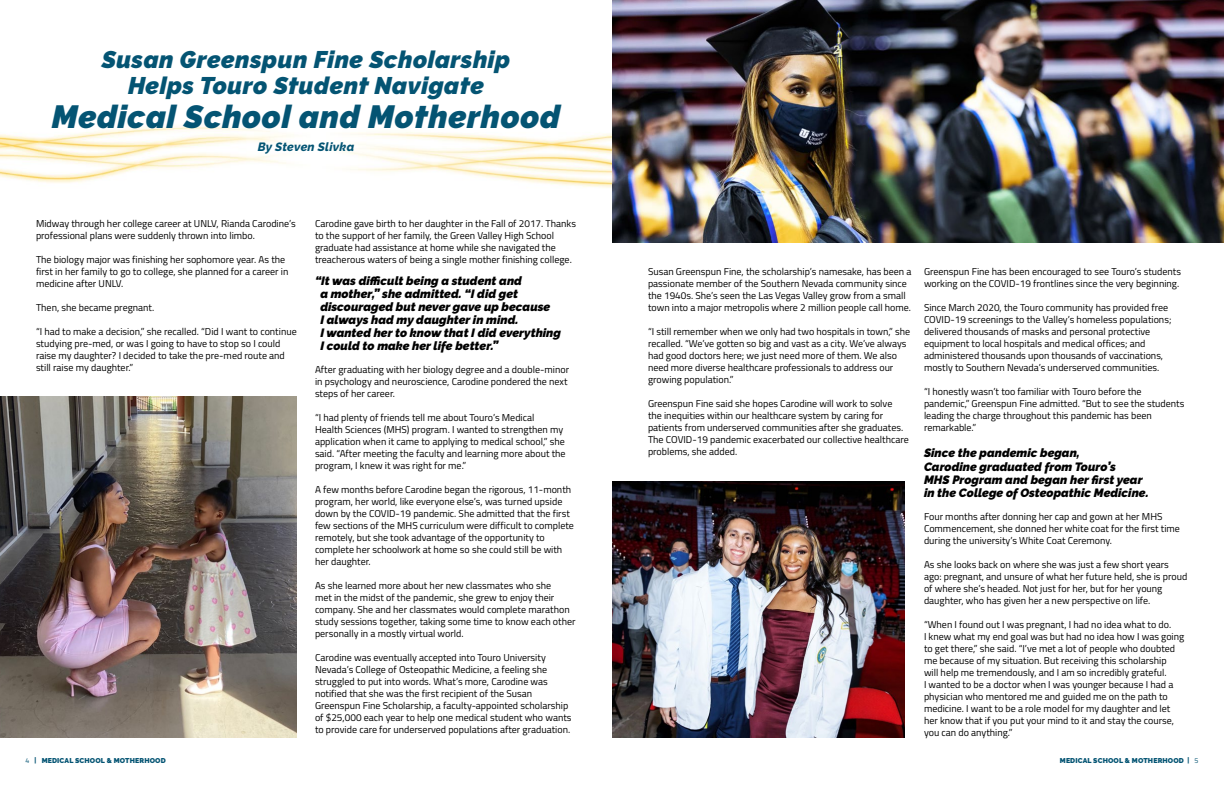
<style>
.page{position:relative;width:1224px;height:792px;background:#fff}
.page>*{position:absolute;margin:0;border:0;box-sizing:border-box;transform-origin:0 0}
.all_caps_raleway{font:italic 900 32px "Raleway";letter-spacing:.02em;color:#045473}
.all_caps_raleway-2{font:italic 900 24px/26px "Raleway";letter-spacing:.02em;color:#045473;text-align:center}
.Copy{font:italic 900 12px/13px "Raleway";color:#000}
.all_caps_raleway-3{font:italic 800 12px "Raleway";letter-spacing:.02em;color:#045473}
.Copy-2{font:10px/12px "Titillium Web";color:#000}
.Copy_Bold_Italic{font:900 7px "Raleway";letter-spacing:.02em;color:#045473}
.s1{font-family:"Titillium Web";font-weight:400}
.s2{font-family:"Titillium Web";font-weight:700}
</style>
<div class="page">
<img style="left:0;top:125px;width:612px;height:63px">
<img style="left:0;top:396px;width:297px;height:342px">
<img style="left:612px;top:0;width:612px;height:243px">
<img style="left:612px;top:481px;width:292px;height:257px">
<p class="all_caps_raleway-2" style="left:102px;top:46px;width:410px">Susan Greenspun Fine Scholarship<br>Helps Touro Student Navigate</p>
<p class="all_caps_raleway" style="left:52px;top:98px;width:511px">Medical School and Motherhood</p>
<p class="all_caps_raleway-3" style="left:258px;top:140px;width:98px">By Steven Slivka</p>
<p class="Copy-2" style="left:36px;top:217px;width:261px">Midway through her college career at UNLV, Rianda Carodine’s professional plans were suddenly thrown into limbo.</p>
<p class="Copy-2" style="left:36px;top:253px;width:254px">The biology major was finishing her sophomore year. As the first in her family to go to college, she planned for a career in medicine after UNLV.</p>
<p class="Copy-2" style="left:36px;top:301px;width:120px">Then, she became pregnant.</p>
<p class="Copy-2" style="left:36px;top:325px;width:262px">“I had to make a decision,” she recalled. “Did I want to continue studying pre-med, or was I going to have to stop so I could raise my daughter? I decided to take the pre-med route and still raise my daughter.”</p>
<p class="Copy-2" style="left:315px;top:217px;width:263px">Carodine gave birth to her daughter in the Fall of 2017. Thanks to the support of her family, the Green Valley High School graduate had assistance at home while she navigated the treacherous waters of being a single mother finishing college.</p>
<p class="Copy" style="left:320px;top:275px;width:242px;text-indent:-5px">“It was difficult being a student and<br>a mother,” she admitted. “I did get discouraged but never gave up because<br>I always had my daughter in mind.<br>I wanted her to know that I did everything I could to make her life better.”</p>
<p class="Copy-2" style="left:315px;top:363px;width:256px">After graduating with her biology degree and a double-minor in psychology and neuroscience, Carodine pondered the next steps of her career.</p>
<p class="Copy-2" style="left:315px;top:411px;width:252px">“I had plenty of friends tell me about Touro’s Medical<br>Health Sciences (MHS) program. I wanted to strengthen my application when it came to applying to medical school,” she said. “After meeting the faculty and learning more about the program, I knew it was right for me.”</p>
<p class="Copy-2" style="left:315px;top:483px;width:260px">A few months before Carodine began the rigorous, 11-month program, her world, like everyone else’s, was turned upside down by the COVID-19 pandemic. She admitted that the first few sections of the MHS curriculum were difficult to complete remotely, but she took advantage of the opportunity to complete her schoolwork at home so she could still be with her daughter.</p>
<p class="Copy-2" style="left:315px;top:579px;width:262px">As she learned more about her new classmates who she<br>met in the midst of the pandemic, she grew to enjoy their company. She and her classmates would complete marathon study sessions together, taking some time to know each other personally in a mostly virtual world.</p>
<p class="Copy-2" style="left:315px;top:651px;width:258px">Carodine was eventually accepted into Touro University Nevada’s College of Osteopathic Medicine, a feeling she struggled to put into words. What’s more, Carodine was notified that she was the first recipient of the Susan Greenspun Fine Scholarship, a faculty-appointed scholarship of $25,000 each year to help one medical student who wants to provide care for underserved populations after graduation.</p>
<p class="Copy-2" style="left:648px;top:266px;width:265px">Susan Greenspun Fine, the scholarship’s namesake, has been a passionate member of the Southern Nevada community since the 1940s. She’s seen the Las Vegas Valley grow from a small town into a major metropolis where 2 million people call home.</p>
<p class="Copy-2" style="left:648px;top:326px;width:264px">“I still remember when we only had two hospitals in town,” she recalled. “We’ve gotten so big and vast as a city. We’ve always had good doctors here; we just need more of them. We also need more diverse healthcare professionals to address our growing population.”</p>
<p class="Copy-2" style="left:648px;top:398px;width:262px">Greenspun Fine said she hopes Carodine will work to solve<br>the inequities within our healthcare system by caring for patients from underserved communities after she graduates.<br>The COVID-19 pandemic exacerbated our collective healthcare problems, she added.</p>
<p class="Copy-2" style="left:924px;top:266px;width:259px">Greenspun Fine has been encouraged to see Touro’s students working on the COVID-19 frontlines since the very beginning.</p>
<p class="Copy-2" style="left:924px;top:302px;width:249px">Since March 2020, the Touro community has provided free COVID-19 screenings to the Valley’s homeless populations; delivered thousands of masks and personal protective equipment to local hospitals and medical offices; and administered thousands upon thousands of vaccinations, mostly to Southern Nevada’s underserved communities.</p>
<p class="Copy-2" style="left:924px;top:386px;width:262px">“I honestly wasn’t too familiar with Touro before the pandemic,” Greenspun Fine admitted. “But to see the students leading the charge throughout this pandemic has been remarkable.”</p>
<p class="Copy" style="left:924px;top:446px;width:193px;line-height:14.4px">Since the pandemic began,<br>Carodine graduated from Touro’s</p>
<p class="Copy" style="left:924px;top:474px;width:226px">MHS Program and began her first year in the College of Osteopathic Medicine.</p>
<p class="Copy-2" style="left:924px;top:510px;width:257px">Four months after donning her cap and gown at her MHS<br>Commencement, she donned her white coat for the first time during the university’s White Coat Ceremony.</p>
<p class="Copy-2" style="left:924px;top:558px;width:265px">As she looks back on where she was just a few short years ago: pregnant, and unsure of what her future held, she is proud of where she’s headed. Not just for her, but for her young daughter, who has given her a new perspective on life.</p>
<p class="Copy-2" style="left:924px;top:618px;width:262px">“When I found out I was pregnant, I had no idea what to do.<br>I knew what my end goal was but had no idea how I was going to get there,” she said. “I’ve met a lot of people who doubted me because of my situation. But receiving this scholarship<br>will help me tremendously, and I am so incredibly grateful.<br>I wanted to be a doctor when I was younger because I had a physician who mentored me and guided me on the path to medicine. I want to be a role model for my daughter and let her know that if you put your mind to it and stay the course, you can do anything.”</p>
<p class="Copy_Bold_Italic" style="left:26px;top:757px;width:142px"><span class="s1">4</span> <span class="s2">|</span> MEDICAL SCHOOL &amp; MOTHERHOOD</p>
<p class="Copy_Bold_Italic" style="left:1060px;top:757px;width:140px">MEDICAL SCHOOL &amp; MOTHERHOOD <span class="s2">|</span> <span class="s1">5</span></p>
</div>
